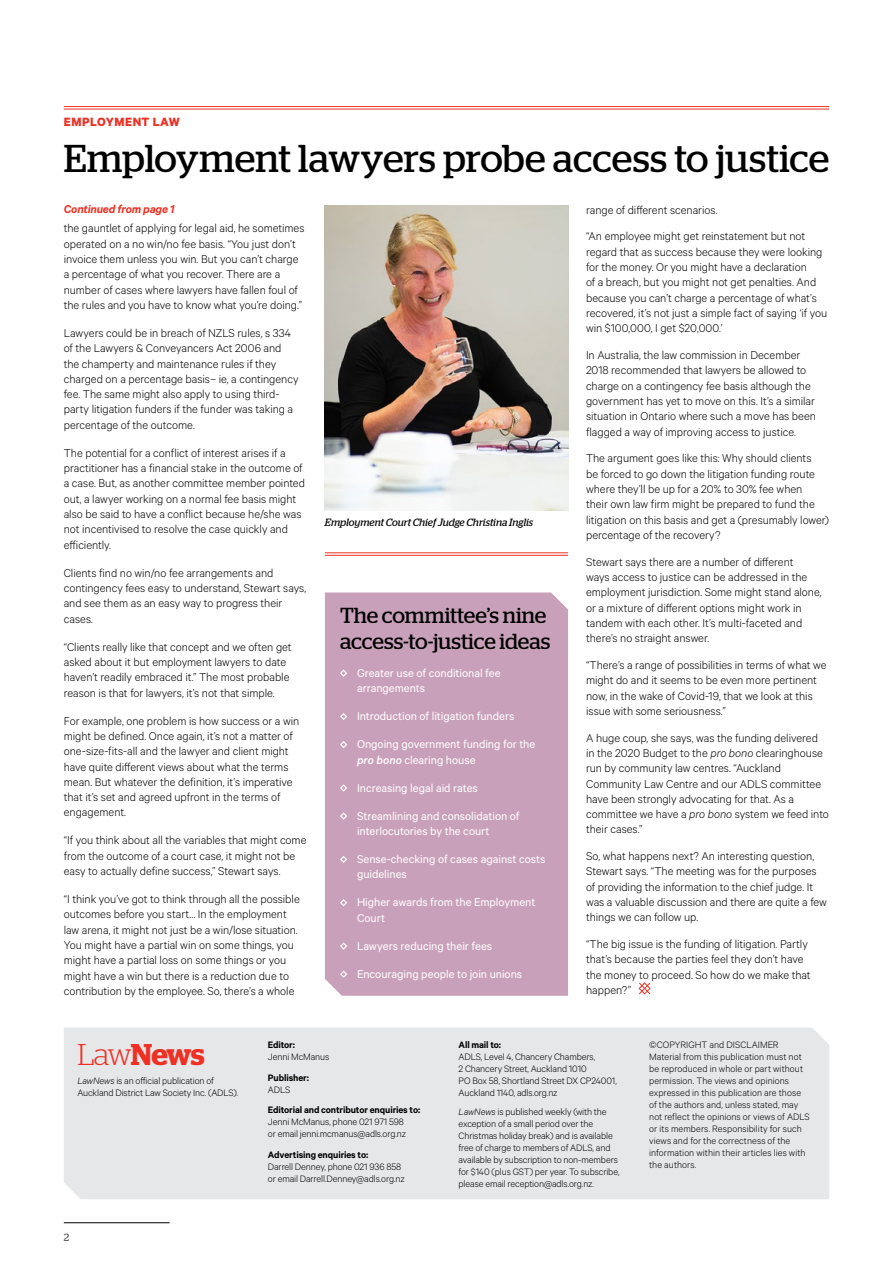
<style>
.page{position:relative;width:893px;height:1263px;background:#fff}
.page>*{position:absolute;margin:0;border:0;box-sizing:border-box;transform-origin:0 0}
.t1{font:38.85px "Stag";letter-spacing:-.005em;color:#000}
.t2{font:600 30px "Stag";color:#ee3124}
.t3{font:21.75px/26.1px "Stag";letter-spacing:-.01em;color:#000}
.t4{font:700 13.5px "Calibre";letter-spacing:.03em;color:#ee3124}
.t5{font:300 12.75px/15.3px "Calibre";color:#000}
.t6{font:12.75px/15.3px "Calibre";letter-spacing:-.005em;color:#fff}
.t7{font:italic 600 12.75px "Calibre";letter-spacing:-.015em;color:#ee3124}
.t8{font:300 10.5px/12px "Calibre";letter-spacing:-.01em;color:#000}
.t9{font:600 10.5px "Calibre";letter-spacing:-.01em;color:#000}
.t10{font:italic 10.5px "Stag";letter-spacing:-.005em;color:#000}
.t11{font:10.5px "Stag";color:#58595b}
.s1{font-weight:500;font-style:italic}
.s2{font-style:italic}
.s3{font-weight:300}
</style>
<div class="page">
<hr style="left:64px;top:1222px;width:106px;height:1px;background:#000">
<hr style="left:64px;top:106px;width:765px;height:1px;background:#ee3124">
<hr style="left:64px;top:109px;width:765px;height:1px;background:#ee3124">
<div style="left:64px;top:1028px;width:765px;height:171px;background:#e6e7e8"></div>
<hr style="left:325px;top:552px;width:243px;height:1px;background:#ee3124">
<hr style="left:325px;top:555px;width:243px;height:1px;background:#ee3124">
<img style="left:325px;top:205px;width:243px;height:306px">
<svg style="left:639px;top:982px;width:11px;height:12px"></svg>
<div style="left:325px;top:592px;width:243px;height:404px;background:#c9a0ba"></div>
<svg style="left:339px;top:669px;width:9px;height:9px"></svg>
<svg style="left:339px;top:712px;width:9px;height:9px"></svg>
<svg style="left:339px;top:740px;width:9px;height:9px"></svg>
<svg style="left:339px;top:783px;width:9px;height:9px"></svg>
<svg style="left:339px;top:812px;width:9px;height:8px"></svg>
<svg style="left:339px;top:855px;width:9px;height:9px"></svg>
<svg style="left:339px;top:898px;width:9px;height:9px"></svg>
<svg style="left:339px;top:942px;width:9px;height:8px"></svg>
<svg style="left:339px;top:970px;width:9px;height:8px"></svg>
<p class="t4" style="left:64px;top:113px;width:118px">EMPLOYMENT LAW</p>
<h1 class="t1" style="left:64px;top:136px;width:767px">Employment lawyers probe access to justice</h1>
<p class="t7" style="left:64px;top:202px;width:112px">Continued from page 1</p>
<p class="t5" style="left:64px;top:220px;width:242px">the gauntlet of applying for legal aid, he sometimes operated on a no win/no fee basis. “You just don’t invoice them unless you win. But you can’t charge a percentage of what you recover. There are a number of cases where lawyers have fallen foul of the rules and you have to know what you’re doing.”</p>
<p class="t5" style="left:64px;top:325px;width:236px">Lawyers could be in breach of NZLS rules, s 334 of the Lawyers &amp; Conveyancers Act 2006 and the champerty and maintenance rules if they charged on a percentage basis– ie, a contingency fee. The same might also apply to using third&shy;party litigation funders if the funder was taking a percentage of the outcome.</p>
<p class="t5" style="left:64px;top:445px;width:243px">The potential for a conflict of interest arises if a practitioner has a financial stake in the outcome of a case. But, as another committee member pointed out, a lawyer working on a normal fee basis might also be said to have a conflict because he/she was not incentivised to resolve the case quickly and efficiently.</p>
<p class="t5" style="left:64px;top:564px;width:244px">Clients find no win/no fee arrangements and contingency fees easy to understand, Stewart says, and see them as an easy way to progress their cases.</p>
<p class="t5" style="left:64px;top:638px;width:229px">“Clients really like that concept and we often get asked about it but employment lawyers to date haven’t readily embraced it.” The most probable reason is that for lawyers, it’s not that simple.</p>
<p class="t5" style="left:64px;top:712px;width:237px">For example, one problem is how success or a win might be defined. Once again, it’s not a matter of one-size-fits-all and the lawyer and client might have quite different views about what the terms mean. But whatever the definition, it’s imperative that it’s set and agreed upfront in the terms of engagement.</p>
<p class="t5" style="left:64px;top:832px;width:244px">“If you think about all the variables that might come from the outcome of a court case, it might not be easy to actually define success,” Stewart says.</p>
<p class="t5" style="left:64px;top:891px;width:238px">“I think you’ve got to think through all the possible outcomes before you start… In the employment law arena, it might not just be a win/lose situation.<br>You might have a partial win on some things, you might have a partial loss on some things or you might have a win but there is a reduction due to contribution by the employee. So, there’s a whole</p>
<p class="t10" style="left:325px;top:516px;width:210px">Employment Court Chief Judge Christina Inglis</p>
<h3 class="t3" style="left:340px;top:602px;width:212px">The committee’s nine access-to-justice ideas</h3>
<p class="t6" style="left:357px;top:665px;width:145px">Greater use of conditional fee arrangements</p>
<p class="t6" style="left:357px;top:708px;width:159px">Introduction of litigation funders</p>
<p class="t6" style="left:357px;top:736px;width:180px">Ongoing government funding for the <span class="s1">pro bono</span> clearing house</p>
<p class="t6" style="left:357px;top:779px;width:122px">Increasing legal aid rates</p>
<p class="t6" style="left:357px;top:807px;width:164px">Streamlining and consolidation of interlocutories by the court</p>
<p class="t6" style="left:357px;top:851px;width:190px">Sense-checking of cases against costs guidelines</p>
<p class="t6" style="left:357px;top:894px;width:180px">Higher awards from the Employment<br>Court</p>
<p class="t6" style="left:357px;top:938px;width:137px">Lawyers reducing their fees</p>
<p class="t6" style="left:357px;top:966px;width:167px">Encouraging people to join unions</p>
<p class="t5" style="left:586px;top:196px;width:221px;line-height:26.7px">range of different scenarios.<br>“An employee might get reinstatement but not</p>
<p class="t5" style="left:586px;top:244px;width:243px">regard that as success because they were looking for the money. Or you might have a declaration<br>of a breach, but you might not get penalties. And because you can’t charge a percentage of what’s recovered, it’s not just a simple fact of saying ‘if you win $100,000, I get $20,000.’</p>
<p class="t5" style="left:586px;top:347px;width:231px">In Australia, the law commission in December 2018 recommended that lawyers be allowed to charge on a contingency fee basis although the government has yet to move on this. It’s a similar situation in Ontario where such a move has been flagged a way of improving access to justice.</p>
<p class="t5" style="left:586px;top:450px;width:244px">The argument goes like this: Why should clients<br>be forced to go down the litigation funding route where they’ll be up for a 20% to 30% fee when<br>their own law firm might be prepared to fund the litigation on this basis and get a (presumably lower) percentage of the recovery?</p>
<p class="t5" style="left:586px;top:553px;width:237px">Stewart says there are a number of different<br>ways access to justice can be addressed in the employment jurisdiction. Some might stand alone, or a mixture of different options might work in tandem with each other. It’s multi-faceted and there’s no straight answer.</p>
<p class="t5" style="left:586px;top:657px;width:242px">“There’s a range of possibilities in terms of what we might do and it seems to be even more pertinent now, in the wake of Covid-19, that we look at this issue with some seriousness.”</p>
<p class="t5" style="left:586px;top:729px;width:244px">A huge coup, she says, was the funding delivered in the 2020 Budget to the <span class="s2">pro bono</span> clearinghouse run by community law centres. “Auckland Community Law Centre and our ADLS committee have been strongly advocating for that. As a committee we have a <span class="s2">pro bono</span> system we feed into their cases.”</p>
<p class="t5" style="left:586px;top:848px;width:242px">So, what happens next? An interesting question, Stewart says. “The meeting was for the purposes of providing the information to the chief judge. It was a valuable discussion and there are quite a few things we can follow up.</p>
<p class="t5" style="left:586px;top:936px;width:226px">“The big issue is the funding of litigation. Partly that’s because the parties feel they don’t have the money to proceed. So how do we make that happen?”</p>
<h2 class="t2" style="left:77px;top:1037px;width:129px"><span class="s3">Law</span>News</h2>
<p class="t8" style="left:77px;top:1074px;width:162px"><span class="s2">LawNews</span> is an official publication of<br>Auckland District Law Society Inc. (ADLS).</p>
<p class="t11" style="left:64px;top:1231px;width:7px">2</p>
<p class="t9" style="left:268px;top:1039px;width:29px">Editor:</p>
<p class="t8" style="left:268px;top:1050px;width:63px">Jenni McManus</p>
<p class="t9" style="left:268px;top:1071px;width:43px">Publisher:</p>
<p class="t8" style="left:268px;top:1083px;width:24px">ADLS</p>
<p class="t9" style="left:268px;top:1104px;width:154px">Editorial and contributor enquiries to:</p>
<p class="t8" style="left:268px;top:1115px;width:140px">Jenni McManus, phone 021 971 598 or email jenni.mcmanus@adls.org.nz</p>
<p class="t9" style="left:268px;top:1148px;width:102px">Advertising enquiries to:</p>
<p class="t8" style="left:268px;top:1160px;width:138px">Darrell Denney, phone 021 936 858 or email Darrell.Denney@adls.org.nz</p>
<p class="t9" style="left:459px;top:1039px;width:44px">All mail to:</p>
<p class="t8" style="left:459px;top:1050px;width:160px">ADLS, Level 4, Chancery Chambers,<br>2 Chancery Street, Auckland 1010<br>PO Box 58, Shortland Street DX CP24001, Auckland 1140, adls.org.nz</p>
<p class="t8" style="left:459px;top:1105px;width:162px"><span class="s2">LawNews</span> is published weekly (with the exception of a small period over the Christmas holiday break) and is available free of charge to members of ADLS, and available by subscription to non-members for $140 (plus GST) per year. To subscribe, please email reception@adls.org.nz.</p>
<p class="t8" style="left:649px;top:1038px;width:162px">©COPYRIGHT and DISCLAIMER Material from this publication must not be reproduced in whole or part without permission. The views and opinions expressed in this publication are those of the authors and, unless stated, may not reflect the opinions or views of ADLS or its members. Responsibility for such views and for the correctness of the information within their articles lies with the authors.</p>
</div>
